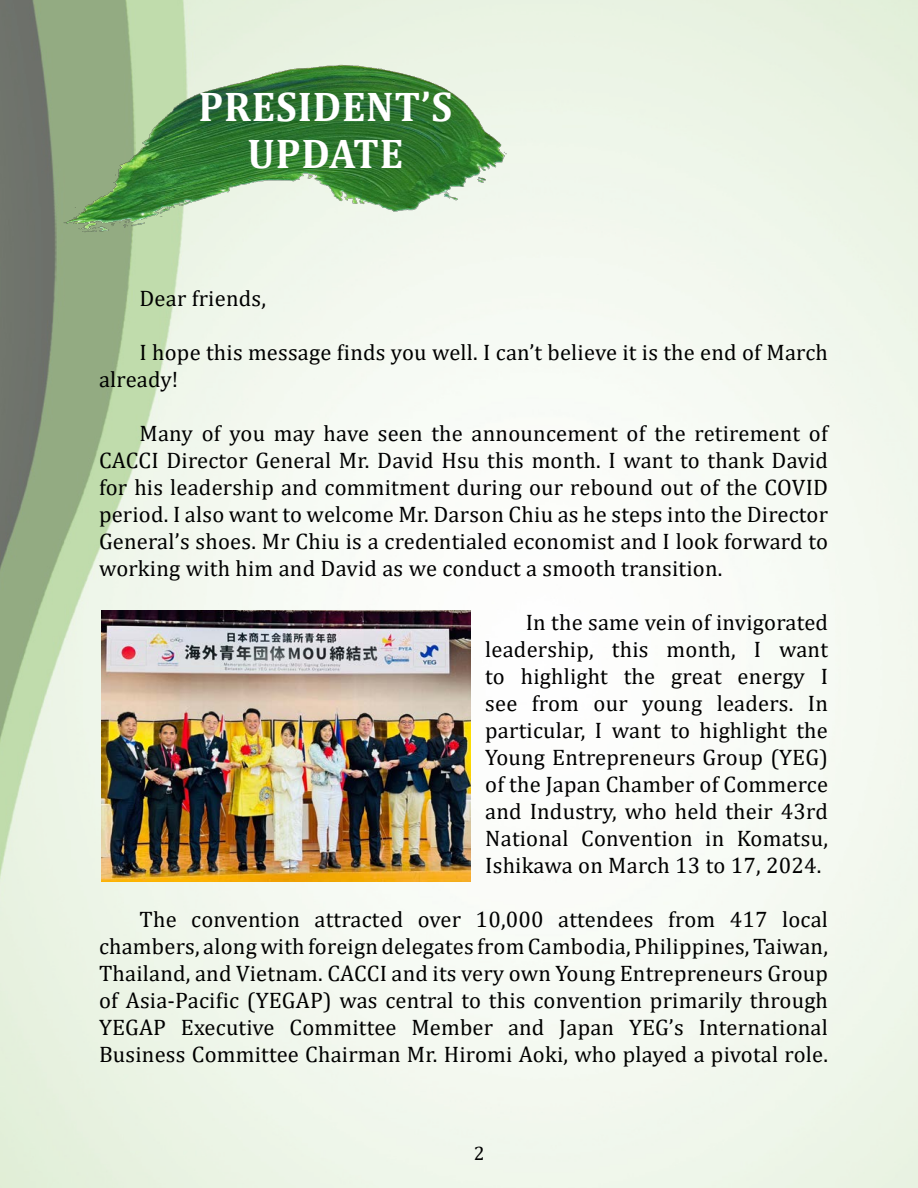
<style>
.page{position:relative;width:918px;height:1188px;background:#fff}
.page>*{position:absolute;margin:0;border:0;box-sizing:border-box;transform-origin:0 0}
.Section_head{font:700 41.7px/46.5px "Cambria";letter-spacing:.02em;color:#fff;text-align:center}
.t1{font:22.5px/27px "Cambria";letter-spacing:.01em;color:#000;text-align:justify}
.t2{font:19.5px "Cambria";color:#000}
</style>
<div class="page">
<img style="left:0;top:0;width:918px;height:1188px">
<img style="left:55px;top:54px;width:462px;height:186px">
<img style="left:101px;top:610px;width:369px;height:272px">
<p class="Section_head" style="left:199px;top:83px;width:255px">PRESIDENT’S<br>UPDATE</p>
<p class="t1" style="left:140px;top:284px;width:128px">Dear friends,</p>
<p class="t1" style="left:99px;top:338px;width:731px;text-indent:40px">I hope this message finds you well. I can’t believe it is the end of March already!</p>
<p class="t1" style="left:99px;top:419px;width:731px;text-indent:40px">Many of you may have seen the announcement of the retirement of CACCI Director General Mr. David Hsu this month. I want to thank David for his leadership and commitment during our rebound out of the COVID period. I also want to welcome Mr. Darson Chiu as he steps into the Director General’s shoes. Mr Chiu is a credentialed economist and I look forward to working with him and David as we conduct a smooth transition.</p>
<p class="t1" style="left:485px;top:608px;width:344px;text-indent:40px">In the same vein of invigorated leadership, this month, I want to highlight the great energy I see from our young leaders. In particular, I want to highlight the Young Entrepreneurs Group (YEG) of the Japan Chamber of Commerce and Industry, who held their 43rd National Convention in Komatsu, Ishikawa on March 13 to 17, 2024.</p>
<p class="t1" style="left:99px;top:905px;width:731px;text-indent:40px">The convention attracted over 10,000 attendees from 417 local chambers, along with foreign delegates from Cambodia, Philippines, Taiwan, Thailand, and Vietnam. CACCI and its very own Young Entrepreneurs Group of Asia-Pacific (YEGAP) was central to this convention primarily through YEGAP Executive Committee Member and Japan YEG’s International Business Committee Chairman Mr. Hiromi Aoki, who played a pivotal role.</p>
<p class="t2" style="left:474px;top:1142px;width:12px">2</p>
</div>
